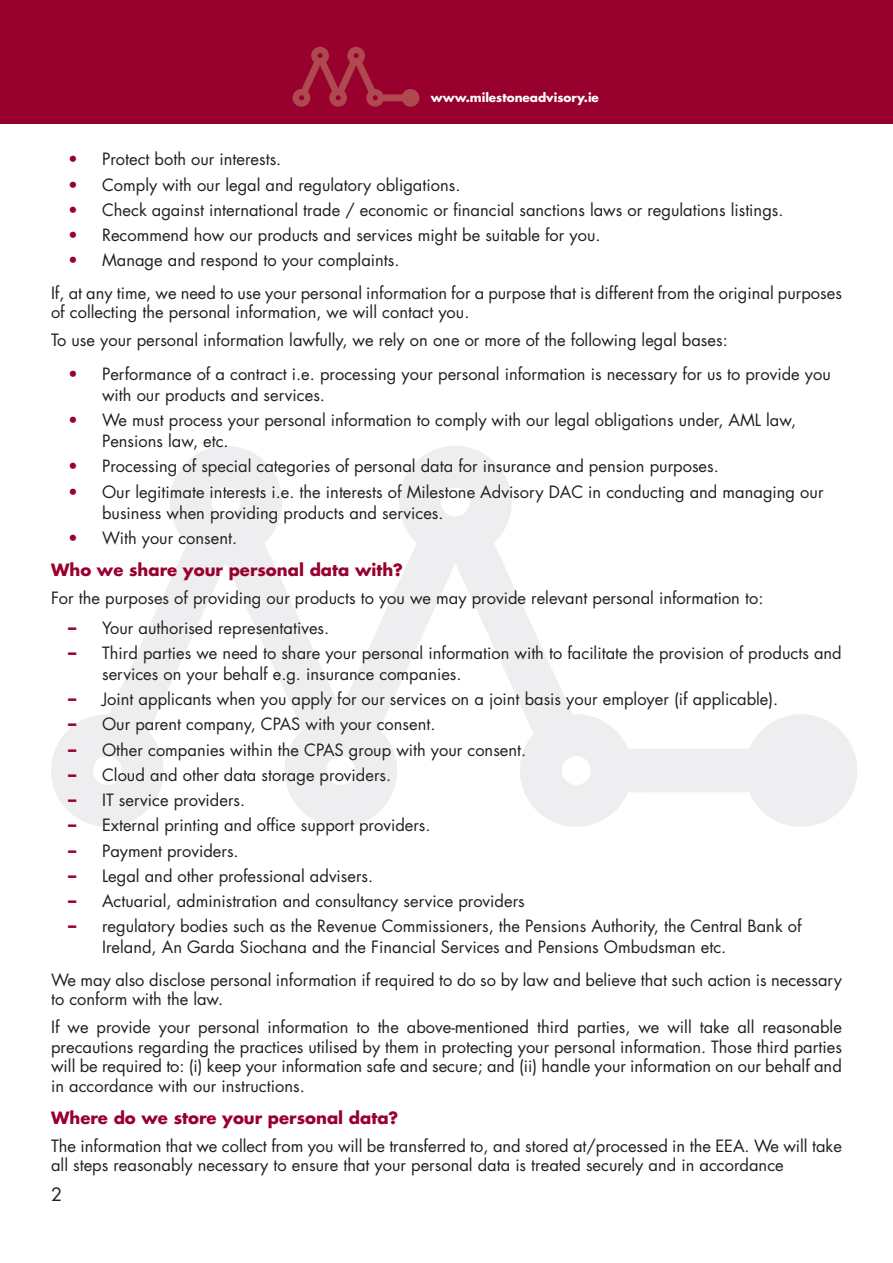
<style>
.page{position:relative;width:893px;height:1263px;background:#fff}
.page>*{position:absolute;margin:0;border:0;box-sizing:border-box;transform-origin:0 0}
.t1{font:18px "Futura Std";color:#231f20}
.t2{font:16.5px/21px "Futura Std";color:#231f20}
.t3{font:700 16.5px/32.2px "Futura Std";color:#98012d}
.t4{font:700 12px "Futura Std";color:#fff}
.s1{color:#98012d}
.s2{font-weight:400}
.s3{font-weight:400;color:#231f20}
.s4{font-weight:700;color:#98012d}
</style>
<div class="page">
<svg style="left:51px;top:446px;width:806px;height:381px"></svg>
<div style="left:0;top:0;width:893px;height:123px;background:#98012d"></div>
<svg style="left:293px;top:47px;width:126px;height:60px"></svg>
<p class="t4" style="left:431px;top:90px;width:169px">www.milestoneadvisory.ie</p>
<p class="t2" style="left:68px;top:149px;width:215px"><span class="s1">•</span> Protect both our interests.</p>
<p class="t2" style="left:68px;top:174px;width:394px"><span class="s1">•</span> Comply with our legal and regulatory obligations.</p>
<p class="t2" style="left:68px;top:199px;width:717px"><span class="s1">•</span> Check against international trade / economic or financial sanctions laws or regulations listings.</p>
<p class="t2" style="left:68px;top:225px;width:534px"><span class="s1">•</span> Recommend how our products and services might be suitable for you.</p>
<p class="t2" style="left:51px;top:244px;width:792px;line-height:32.2px;text-indent:17px"><span class="s1">•</span> Manage and respond to your complaints.<br>If, at any time, we need to use your personal information for a purpose that is different from the original purposes</p>
<p class="t2" style="left:51px;top:298px;width:678px;line-height:28px">of collecting the personal information, we will contact you.<br>To use your personal information lawfully, we rely on one or more of the following legal bases:</p>
<p class="t2" style="left:102px;top:363px;width:730px;text-indent:-34px"><span class="s1">•</span> Performance of a contract i.e. processing your personal information is necessary for us to provide you with our products and services.</p>
<p class="t2" style="left:102px;top:410px;width:696px;text-indent:-34px"><span class="s1">•</span> We must process your personal information to comply with our legal obligations under, AML law,<br>Pensions law, etc.</p>
<p class="t2" style="left:68px;top:456px;width:652px"><span class="s1">•</span> Processing of special categories of personal data for insurance and pension purposes.</p>
<p class="t2" style="left:102px;top:481px;width:723px;text-indent:-34px"><span class="s1">•</span> Our legitimate interests i.e. the interests of Milestone Advisory DAC in conducting and managing our business when providing products and services.</p>
<p class="t3" style="left:51px;top:521px;width:354px;text-indent:17px"><span class="s2">•</span> <span class="s3">With your consent.<br></span>Who we share your personal data with?</p>
<p class="t2" style="left:51px;top:588px;width:714px">For the purposes of providing our products to you we may provide relevant personal information to:</p>
<p class="t2" style="left:68px;top:617px;width:263px"><span class="s4">–</span> Your authorised representatives.</p>
<p class="t2" style="left:102px;top:642px;width:741px;text-indent:-34px"><span class="s4">–</span> Third parties we need to share your personal information with to facilitate the provision of products and services on your behalf e.g. insurance companies.</p>
<p class="t2" style="left:68px;top:689px;width:712px"><span class="s4">–</span> Joint applicants when you apply for our services on a joint basis your employer (if applicable).</p>
<p class="t2" style="left:68px;top:714px;width:369px"><span class="s4">–</span> Our parent company, CPAS with your consent.</p>
<p class="t2" style="left:68px;top:739px;width:460px"><span class="s4">–</span> Other companies within the CPAS group with your consent.</p>
<p class="t2" style="left:68px;top:764px;width:325px"><span class="s4">–</span> Cloud and other data storage providers.</p>
<p class="t2" style="left:68px;top:790px;width:179px"><span class="s4">–</span> IT service providers.</p>
<p class="t2" style="left:68px;top:815px;width:364px"><span class="s4">–</span> External printing and office support providers.</p>
<p class="t2" style="left:68px;top:840px;width:172px"><span class="s4">–</span> Payment providers.</p>
<p class="t2" style="left:68px;top:865px;width:307px"><span class="s4">–</span> Legal and other professional advisers.</p>
<p class="t2" style="left:68px;top:891px;width:458px"><span class="s4">–</span> Actuarial, administration and consultancy service providers</p>
<p class="t2" style="left:102px;top:916px;width:701px;text-indent:-34px"><span class="s4">–</span> regulatory bodies such as the Revenue Commissioners, the Pensions Authority, the Central Bank of<br>Ireland, An Garda Siochana and the Financial Services and Pensions Ombudsman etc.</p>
<p class="t2" style="left:51px;top:970px;width:792px;line-height:19.5px">We may also disclose personal information if required to do so by law and believe that such action is necessary to conform with the law.</p>
<p class="t2" style="left:51px;top:1017px;width:792px;line-height:19.5px;text-align:justify">If we provide your personal information to the above-mentioned third parties, we will take all reasonable precautions regarding the practices utilised by them in protecting your personal information. Those third parties will be required to: (i) keep your information safe and secure; and (ii) handle your information on our behalf and in accordance with our instructions.</p>
<p class="t3" style="left:51px;top:1101px;width:349px">Where do we store your personal data?</p>
<p class="t2" style="left:51px;top:1136px;width:792px;line-height:19.5px">The information that we collect from you will be transferred to, and stored at/processed in the EEA. We will take all steps reasonably necessary to ensure that your personal data is treated securely and in accordance</p>
<p class="t1" style="left:51px;top:1183px;width:13px">2</p>
</div>
